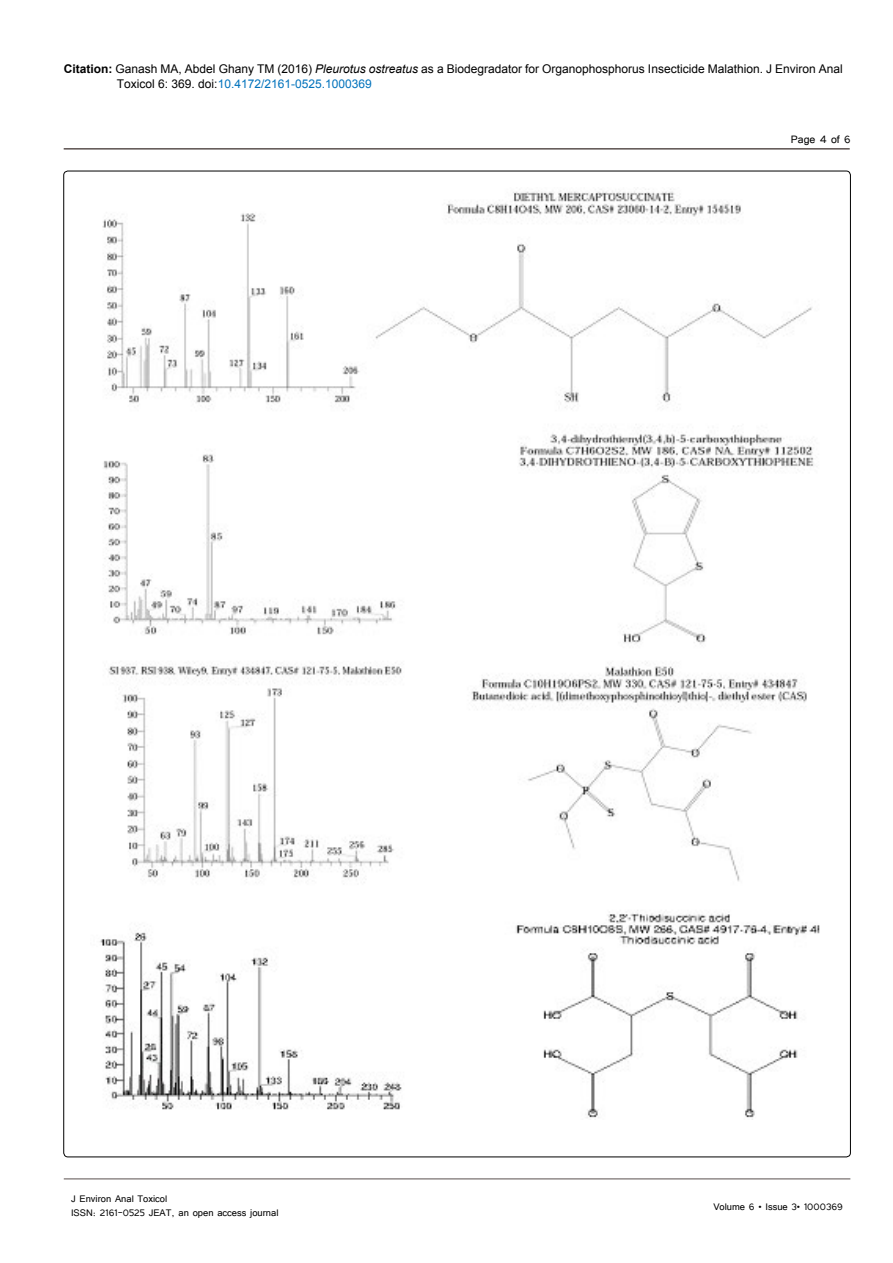
<style>
.page{position:relative;width:893px;height:1263px;background:#fff}
.page>*{position:absolute;margin:0;border:0;box-sizing:border-box;transform-origin:0 0}
.t1{font:13.5px "Tunga";color:#000}
.t2{font:12px/15px "Arial";color:#000}
.t3{font:12px/14.4px "Tunga";color:#000}
.s1{font-weight:700}
.s2{font-style:italic}
.s3{color:#0072bc}
</style>
<div class="page">
<hr style="left:64px;top:148px;width:786px;height:2px;background:#5b514f">
<hr style="left:64px;top:1179px;width:786px;height:1px;background:#5b514f">
<img style="left:100px;top:189px;width:720px;height:929px">
<p class="t2" style="left:117px;top:61px;width:727px;text-indent:-53px"><span class="s1">Citation:</span> Ganash MA, Abdel Ghany TM (2016) <span class="s2">Pleurotus ostreatus</span> as a Biodegradator for Organophosphorus Insecticide Malathion. J Environ Anal<br>Toxicol 6: 369. doi:<span class="s3">10.4172/2161-0525.1000369</span></p>
<p class="t3" style="left:71px;top:1190px;width:209px">J Environ Anal Toxicol<br>ISSN: 2161-0525 JEAT, an open access journal</p>
<p class="t1" style="left:791px;top:131px;width:61px">Page 4 of 6</p>
<p class="t3" style="left:713px;top:1199px;width:131px">Volume 6 • Issue 3• 1000369</p>
</div>
